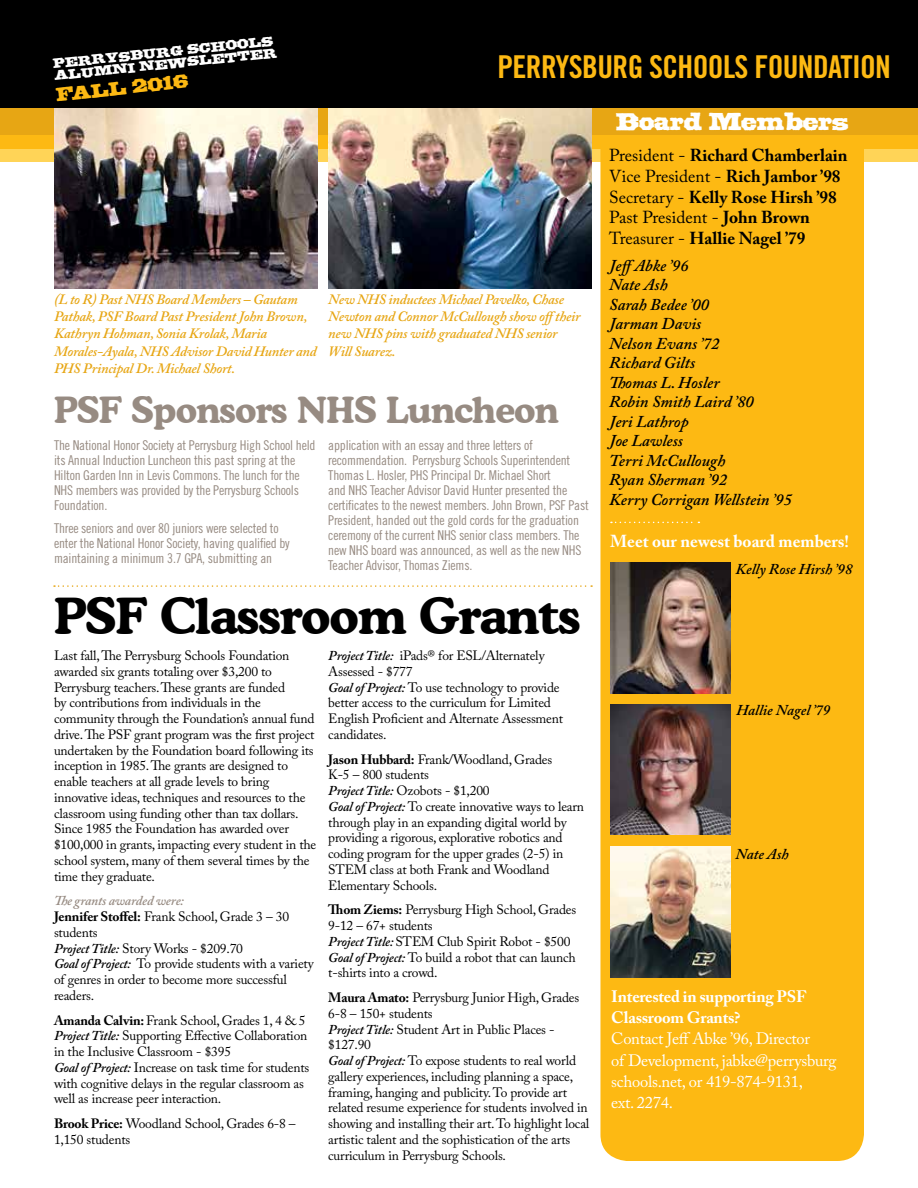
<style>
.page{position:relative;width:918px;height:1188px;background:#fff}
.page>*{position:absolute;margin:0;border:0;box-sizing:border-box;transform-origin:0 0}
.t1{font:700 49.5px "Cooper BT";letter-spacing:-.02em;color:#000}
.t2{font:700 36px "Cooper BT";letter-spacing:-.02em;color:#978b82}
.t3{font:31.5px "Trade Gothic Bold Cond Twenty";letter-spacing:-.02em;color:#fdb913}
.t4{font:27px "Anticca Free";letter-spacing:-.015em;color:#fff}
.t5{font:21px "Anticca Free";color:#fdb913}
.t6{font:700 17.25px/20.7px "Adobe Caslon Pro";color:#000}
.t7{font:700 17.25px "Adobe Caslon Pro";color:#fff}
.t8{font:italic 600 16.5px/19.5px "Adobe Caslon Pro";color:#000}
.t9{font:16.5px/21px "Adobe Caslon Pro";letter-spacing:-.015em;color:#fff}
.t10{font:700 16.5px/21px "Adobe Caslon Pro";letter-spacing:-.015em;color:#fff}
.t11{font:italic 600 15px "Adobe Caslon Pro";color:#000}
.t12{font:15px/12px "Anticca Free";color:#fff}
.t13{font:italic 600 14.25px/17.1px "Adobe Caslon Pro";letter-spacing:-.015em;color:#e7a614}
.t14{font:13.5px/15.8px "Adobe Caslon Pro";letter-spacing:-.015em;color:#000}
.t15{font:13.5px/15px "Trade Gothic Cond Eighteen";letter-spacing:-.015em;color:#978b82}
.s1{font-weight:600;font-style:italic}
.s2{font-weight:700}
.s3{font-weight:600;font-style:italic;color:#978b82}
.s4{font-weight:400}
</style>
<div class="page">
<div style="left:0;top:148px;width:918px;height:14px;background:#ffd457"></div>
<div style="left:600px;top:148px;width:264px;height:1013px;background:#fdb913"></div>
<div style="left:0;top:0;width:918px;height:108px;background:#000"></div>
<div style="left:0;top:108px;width:918px;height:27px;background:#e7a614"></div>
<div style="left:0;top:135px;width:918px;height:13px;background:#fdb913"></div>
<img style="left:610px;top:563px;width:121px;height:130px">
<svg style="left:611px;top:522px;width:88px;height:1px"></svg>
<img style="left:610px;top:704px;width:121px;height:131px">
<img style="left:610px;top:847px;width:121px;height:130px">
<svg style="left:54px;top:585px;width:538px;height:2px"></svg>
<img style="left:54px;top:108px;width:264px;height:180px">
<img style="left:328px;top:108px;width:264px;height:180px">
<p class="t12" style="left:53px;top:58px;width:225px;rotate:-6deg">PERRYSBURG SCHOOLS<br>ALUMNI NEWSLETTER</p>
<h3 class="t5" style="left:55px;top:84px;width:134px;rotate:-6deg">FALL 2016</h3>
<h3 class="t3" style="left:497px;top:48px;width:395px">PERRYSBURG SCHOOLS FOUNDATION</h3>
<p class="t13" style="left:54px;top:291px;width:264px">(L to R) Past NHS Board Members – Gautam Pathak, PSF Board Past President John Brown, Kathryn Hohman, Sonia Krolak, Maria Morales-Ayala, NHS Advisor David Hunter and PHS Principal Dr. Michael Short.</p>
<p class="t13" style="left:328px;top:291px;width:254px">New NHS inductees Michael Pavelko, Chase Newton and Connor McCullough show offtheir new NHS pins with graduated NHS senior Will Suarez.</p>
<h2 class="t2" style="left:54px;top:388px;width:506px">PSF Sponsors NHS Luncheon</h2>
<p class="t15" style="left:54px;top:438px;width:263px">The National Honor Society at Perrysburg High School held its Annual Induction Luncheon this past spring at the Hilton Garden Inn in Levis Commons. The lunch for the NHS members was provided by the Perrysburg Schools Foundation.</p>
<p class="t15" style="left:54px;top:520px;width:237px">Three seniors and over 80 juniors were selected to enter the National Honor Society, having qualified by maintaining a minimum 3.7 GPA, submitting an</p>
<p class="t15" style="left:328px;top:438px;width:262px">application with an essay and three letters of recommendation. Perrysburg Schools Superintendent Thomas L. Hosler, PHS Principal Dr. Michael Short<br>and NHS Teacher Advisor David Hunter presented the certificates to the newest members. John Brown, PSF Past President, handed out the gold cords for the graduation ceremony of the current NHS senior class members. The new NHS board was announced, as well as the new NHS Teacher Advisor, Thomas Ziems.</p>
<h1 class="t1" style="left:54px;top:585px;width:528px">PSF Classroom Grants</h1>
<p class="t14" style="left:328px;top:648px;width:236px"><span class="s1">Project Title:</span> iPads® for ESL/Alternately Assessed - $777<br><span class="s1">Goal of Project:</span> To use technology to provide better access to the curriculum for Limited English Proficient and Alternate Assessment candidates.</p>
<p class="t14" style="left:328px;top:751px;width:257px"><span class="s2">Jason Hubbard:</span> Frank/Woodland, Grades<br>K-5 – 800 students<br><span class="s1">Project Title:</span> Ozobots - $1,200<br><span class="s1">Goal of Project:</span> To create innovative ways to learn through play in an expanding digital world by providing a rigorous, explorative robotics and coding program for the upper grades (2-5) in STEM class at both Frank and Woodland Elementary Schools.</p>
<p class="t14" style="left:328px;top:902px;width:249px"><span class="s2">Thom Ziems:</span> Perrysburg High School, Grades 9-12 – 67+ students<br><span class="s1">Project Title:</span> STEM Club Spirit Robot - $500<br><span class="s1">Goal of Project:</span> To build a robot that can launch t-shirts into a crowd.</p>
<p class="t14" style="left:328px;top:990px;width:263px"><span class="s2">Maura Amato:</span> Perrysburg Junior High, Grades 6-8 – 150+ students<br><span class="s1">Project Title:</span> Student Art in Public Places - $127.90<br><span class="s1">Goal of Project:</span> To expose students to real world gallery experiences, including planning a space, framing, hanging and publicity. To provide art related resume experience for students involved in showing and installing their art. To highlight local artistic talent and the sophistication of the arts curriculum in Perrysburg Schools.</p>
<p class="t14" style="left:54px;top:648px;width:264px">Last fall, The Perrysburg Schools Foundation awarded six grants totaling over $3,200 to Perrysburg teachers. These grants are funded<br>by contributions from individuals in the community through the Foundation’s annual fund drive. The PSF grant program was the first project undertaken by the Foundation board following its inception in 1985. The grants are designed to enable teachers at all grade levels to bring innovative ideas, techniques and resources to the classroom using funding other than tax dollars.<br>Since 1985 the Foundation has awarded over $100,000 in grants, impacting every student in the school system, many of them several times by the time they graduate.</p>
<p class="t14" style="left:54px;top:893px;width:261px"><span class="s3">The grants awarded were:<br></span><span class="s2">Jennifer Stoffel:</span> Frank School, Grade 3 – 30 students<br><span class="s1">Project Title:</span> Story Works - $209.70<br><span class="s1">Goal of Project:</span> To provide students with a variety of genres in order to become more successful readers.</p>
<p class="t14" style="left:54px;top:1012px;width:257px"><span class="s2">Amanda Calvin:</span> Frank School, Grades 1, 4 &amp; 5<br><span class="s1">Project Title:</span> Supporting Effective Collaboration in the Inclusive Classroom - $395<br><span class="s1">Goal of Project:</span> Increase on task time for students with cognitive delays in the regular classroom as well as increase peer interaction.</p>
<p class="t14" style="left:54px;top:1116px;width:243px"><span class="s2">Brook Price:</span> Woodland School, Grades 6-8 –<br>1,150 students</p>
<h3 class="t4" style="left:616px;top:108px;width:234px">Board Members</h3>
<p class="t6" style="left:609px;top:145px;width:240px"><span class="s4">President -</span> Richard Chamberlain<br><span class="s4">Vice President -</span> Rich Jambor ’98<br><span class="s4">Secretary -</span> Kelly Rose Hirsh ’98<br><span class="s4">Past President -</span> John Brown<br><span class="s4">Treasurer -</span> Hallie Nagel ’79</p>
<p class="t8" style="left:609px;top:255px;width:184px">JeffAbke ’96<br>Nate Ash<br>Sarah Bedee ’00<br>Jarman Davis<br>Nelson Evans ’72<br>Richard Gilts<br>Thomas L. Hosler<br>Robin Smith Laird ’80<br>Jeri Lathrop<br>Joe Lawless<br>Terri McCullough<br>Ryan Sherman ’92<br>Kerry Corrigan Wellstein ’95</p>
<p class="t7" style="left:610px;top:531px;width:240px">Meet our newest board members!</p>
<p class="t11" style="left:735px;top:560px;width:119px">Kelly Rose Hirsh ’98</p>
<p class="t11" style="left:737px;top:701px;width:95px">Hallie Nagel ’79</p>
<p class="t11" style="left:735px;top:845px;width:55px">Nate Ash</p>
<p class="t10" style="left:611px;top:986px;width:197px">Interested in supporting PSF<br>Classroom Grants?</p>
<p class="t9" style="left:611px;top:1028px;width:227px">Contact Jeff Abke ’96, Director<br>of Development, jabke@perrysburg schools.net, or 419-874-9131,<br>ext. 2274.</p>
</div>
